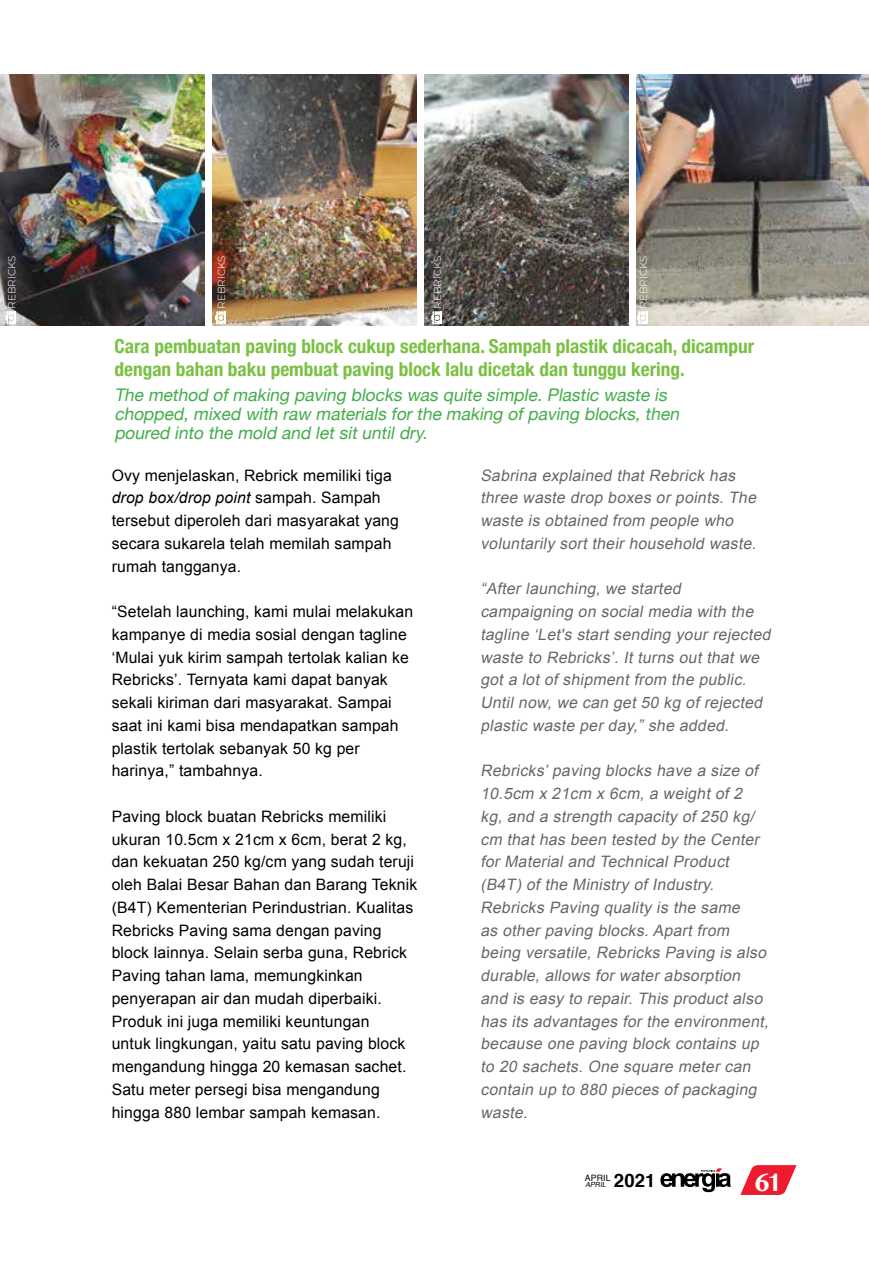
<style>
.page{position:relative;width:869px;height:1265px;background:#fff}
.page>*{position:absolute;margin:0;border:0;box-sizing:border-box;transform-origin:0 0}
.t1{font:700 26.25px "Myanmar MN";color:#fff}
.t2{font:700 condensed 19.25px/22.8px "Helvetica Neue";color:#7ac143}
.t3{font:700 18.55px "Helvetica";color:#000}
.t4{font:italic 17.32px/19.2px "Helvetica Neue";color:#41ad49}
.t5{font:15.75px/22.8px "Arial";letter-spacing:.01em;color:#000}
.t6{font:italic 15.75px/22.8px "Arial";color:#656669}
.t7{font:300 10.33px "Montserrat";color:#fff}
.t8{font:8.75px "Helvetica";letter-spacing:.015em;color:#000}
.t9{font:italic 7px "Helvetica";color:#000}
.s1{font-style:italic}
</style>
<div class="page">
<svg style="left:740px;top:1165px;width:56px;height:30px"></svg>
<svg style="left:660px;top:1168px;width:70px;height:24px"></svg>
<img style="left:0;top:74px;width:204px;height:252px">
<img style="left:212px;top:74px;width:204px;height:252px">
<img style="left:424px;top:74px;width:204px;height:252px">
<img style="left:636px;top:74px;width:232px;height:252px">
<svg style="left:5px;top:311px;width:10px;height:13px"></svg>
<svg style="left:215px;top:311px;width:10px;height:13px"></svg>
<svg style="left:431px;top:311px;width:10px;height:13px"></svg>
<svg style="left:636px;top:311px;width:10px;height:13px"></svg>
<p class="t7" style="left:5px;top:309px;width:55px;rotate:-90deg">REBRICKS</p>
<p class="t7" style="left:214px;top:309px;width:55px;rotate:-90deg">REBRICKS</p>
<p class="t7" style="left:430px;top:309px;width:55px;rotate:-90deg">REBRICKS</p>
<p class="t7" style="left:636px;top:309px;width:55px;rotate:-90deg">REBRICKS</p>
<p class="t2" style="left:114px;top:333px;width:641px">Cara pembuatan paving block cukup sederhana. Sampah plastik dicacah, dicampur dengan bahan baku pembuat paving block lalu dicetak dan tunggu kering.</p>
<p class="t4" style="left:114px;top:386px;width:570px">The method ofmaking paving blockswasquite simple.Plastic waste is chopped,mixed with raw materialsforthe making ofpaving blocks,then poured into the mold and letsituntildry.</p>
<p class="t5" style="left:112px;top:464px;width:288px">Ovy menjelaskan, Rebrick memiliki tiga <span class="s1">drop box/drop point</span> sampah. Sampah tersebut diperoleh dari masyarakat yang secara sukarela telah memilah sampah rumah tangganya.</p>
<p class="t5" style="left:112px;top:600px;width:303px">“Setelah launching, kami mulai melakukan kampanye di media sosial dengan tagline ‘Mulai yuk kirim sampah tertolak kalian ke Rebricks’. Ternyata kami dapat banyak sekali kiriman dari masyarakat. Sampai saat ini kami bisa mendapatkan sampah plastik tertolak sebanyak 50 kg per harinya,” tambahnya.</p>
<p class="t5" style="left:112px;top:805px;width:307px">Paving block buatan Rebricks memiliki ukuran 10.5cm x 21cm x 6cm, berat 2 kg, dan kekuatan 250 kg/cm yang sudah teruji oleh Balai Besar Bahan dan Barang Teknik (B4T) Kementerian Perindustrian. Kualitas Rebricks Paving sama dengan paving block lainnya. Selain serba guna, Rebrick Paving tahan lama, memungkinkan penyerapan air dan mudah diperbaiki.<br>Produk ini juga memiliki keuntungan<br>untuk lingkungan, yaitu satu paving block mengandung hingga 20 kemasan sachet.<br>Satu meter persegi bisa mengandung hingga 880 lembar sampah kemasan.</p>
<p class="t6" style="left:480px;top:464px;width:281px">Sabrina explained that Rebrick has three waste drop boxes or points. The waste is obtained from people who voluntarily sort their household waste.</p>
<p class="t6" style="left:480px;top:578px;width:295px">“After launching, we started campaigning on social media with the tagline ‘Let's start sending your rejected waste to Rebricks’. It turns out that we got a lot of shipment from the public.<br>Until now, we can get 50 kg of rejected plastic waste per day,” she added.</p>
<p class="t6" style="left:480px;top:760px;width:293px">Rebricks’paving blocks have a size of 10.5cm x 21cm x 6cm, a weight of 2 kg, and a strength capacity of 250 kg/ cm that has been tested by the Center for Material and Technical Product (B4T) of the Ministry of Industry.<br>Rebricks Paving quality is the same<br>as other paving blocks.Apart from being versatile, Rebricks Paving is also durable, allows for water absorption and is easy to repair. This product also has its advantages for the environment, because one paving block contains up to 20 sachets. One square meter can contain up to 880 pieces of packaging waste.</p>
<p class="t3" style="left:613px;top:1165px;width:43px">2021</p>
<h1 class="t1" style="left:754px;top:1167px;width:29px">61</h1>
<p class="t8" style="left:584px;top:1171px;width:27px">APRIL</p>
<p class="t9" style="left:585px;top:1179px;width:24px">APRIL</p>
</div>
